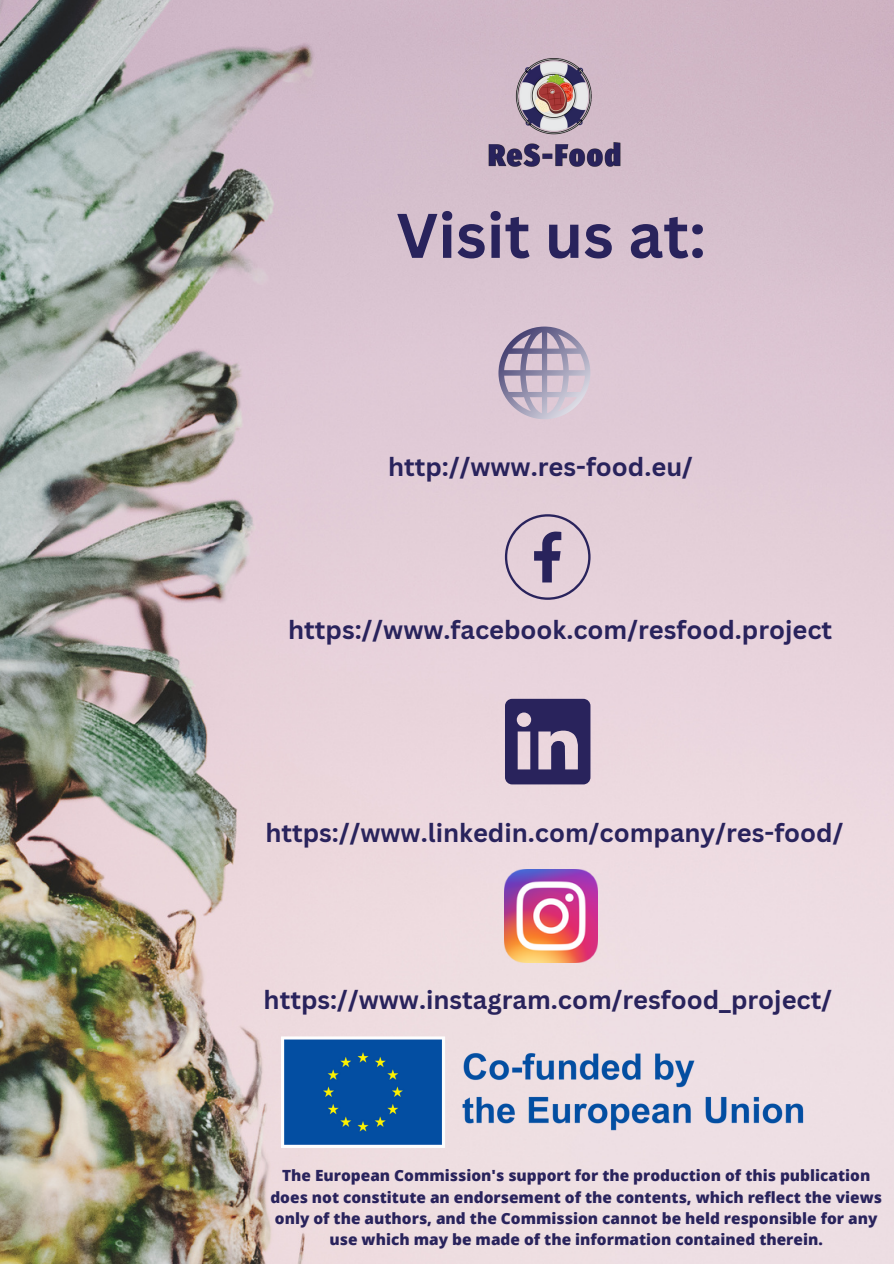
<style>
.page{position:relative;width:894px;height:1264px;background:#fff}
.page>*{position:absolute;margin:0;border:0;box-sizing:border-box;transform-origin:0 0}
.t1{font:700 61.5px "Canva Sans";color:#29235c}
.t2{font:700 25.5px "Canva Sans";color:#29235c}
.t3{font:800 15.45px/21.5px "Open Sans";color:#29235c;text-align:center}
</style>
<div class="page">
<img style="left:0;top:0;width:893px;height:1263px">
<svg style="left:498px;top:326px;width:92px;height:93px"></svg>
<svg style="left:504px;top:514px;width:86px;height:86px"></svg>
<svg style="left:505px;top:698px;width:85px;height:86px"></svg>
<img style="left:504px;top:869px;width:93px;height:93px">
<img style="left:277px;top:1033px;width:566px;height:118px">
<img style="left:486px;top:58px;width:136px;height:118px">
<h1 class="t1" style="left:396px;top:192px;width:311px">Visit us at:</h1>
<h2 class="t2" style="left:388px;top:449px;width:306px">http://www.res-food.eu/</h2>
<h2 class="t2" style="left:288px;top:612px;width:545px">https://www.facebook.com/resfood.project</h2>
<h2 class="t2" style="left:265px;top:814px;width:579px">https://www.linkedin.com/company/res-food/</h2>
<h2 class="t2" style="left:263px;top:982px;width:570px">https://www.instagram.com/resfood_project/</h2>
<p class="t3" style="left:270px;top:1164px;width:613px">The European Commission's support for the production of this publication does not constitute an endorsement of the contents, which reflect the views only of the authors, and the Commission cannot be held responsible for any use which may be made of the information contained therein.</p>
</div>
